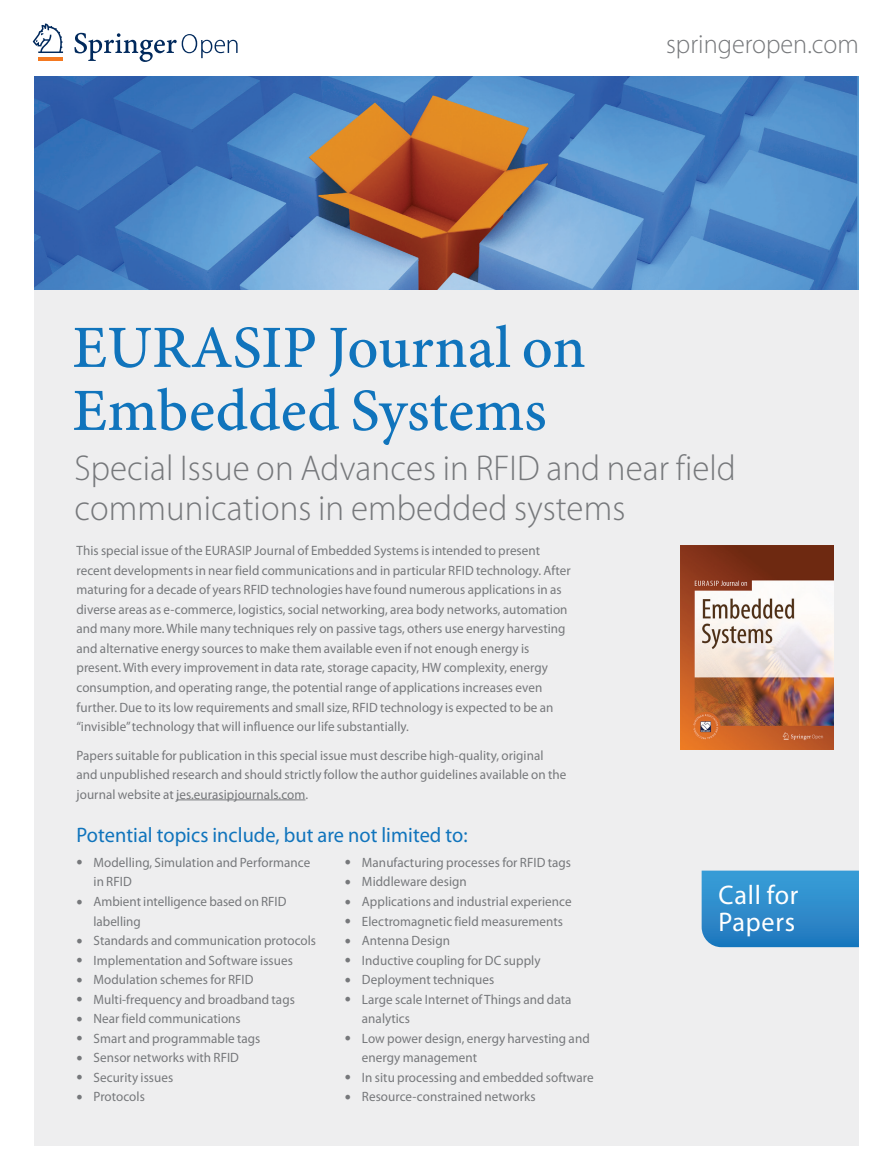
<style>
.page{position:relative;width:893px;height:1174px;background:#fff}
.page>*{position:absolute;margin:0;border:0;box-sizing:border-box;transform-origin:0 0}
.A4_title{font:60px/63px "Minion Pro Medium Capt";color:#1074bc}
.A4_slogan{font:300 36px/39.6px "Myriad Pro";letter-spacing:.005em;color:#76787b}
.A4_url{font:300 27px "Myriad Pro";color:#76787b}
.A4_blurb{font:27px/27px "Myriad Pro";letter-spacing:.03em;color:#fff}
.IN_head_three{font:21px "Myriad Pro";letter-spacing:.005em;color:#1074bc}
.IN_bodytext{font:13.5px/19.5px "Myriad Pro";letter-spacing:.005em;color:#76787b}
.s1{font-size:22.5px}
</style>
<div class="page">
<div style="left:34px;top:82px;width:824px;height:1063px;background:#eeeeef"></div>
<svg style="left:74px;top:33px;width:164px;height:29px"></svg>
<hr style="left:38px;top:58px;width:25px;height:3px;background:#f47921">
<svg style="left:33px;top:23px;width:30px;height:30px"></svg>
<img style="left:680px;top:546px;width:153px;height:203px">
<img style="left:34px;top:77px;width:824px;height:212px">
<svg style="left:702px;top:870px;width:157px;height:77px;background:#2f8ccb"></svg>
<hr style="left:176px;top:799px;width:129px;height:1px;background:#76787b">
<p class="A4_url" style="left:666px;top:29px;width:194px">springeropen.com</p>
<p class="A4_title" style="left:72px;top:319px;width:515px">EURASIP Journal on<br>Embedded Systems</p>
<p class="A4_slogan" style="left:74px;top:449px;width:663px">Special Issue on Advances in RFID and near field communications in embedded systems</p>
<p class="IN_bodytext" style="left:77px;top:541px;width:496px">This special issue of the EURASIP Journal of Embedded Systems is intended to present recent developments in near field communications and in particular RFID technology. After maturing for a decade of years RFID technologies have found numerous applications in as diverse areas as e-commerce, logistics, social networking, area body networks, automation and many more. While many techniques rely on passive tags, others use energy harvesting and alternative energy sources to make them available even if not enough energy is present. With every improvement in data rate, storage capacity, HW complexity, energy consumption, and operating range, the potential range of applications increases even further. Due to its low requirements and small size, RFID technology is expected to be an “invisible” technology that will influence our life substantially.</p>
<p class="IN_bodytext" style="left:77px;top:745px;width:491px">Papers suitable for publication in this special issue must describe high-quality, original and unpublished research and should strictly follow the author guidelines available on the journal website at jes.eurasipjournals.com.</p>
<p class="IN_head_three" style="left:77px;top:822px;width:393px">Potential topics include, but are not limited to:</p>
<p class="IN_bodytext" style="left:94px;top:852px;width:218px;text-indent:-17px"><span class="s1">•</span> Modelling, Simulation and Performance in RFID</p>
<p class="IN_bodytext" style="left:94px;top:891px;width:194px;text-indent:-17px"><span class="s1">•</span> Ambient intelligence based on RFID labelling</p>
<p class="IN_bodytext" style="left:77px;top:930px;width:241px"><span class="s1">•</span> Standards and communication protocols</p>
<p class="IN_bodytext" style="left:77px;top:950px;width:218px"><span class="s1">•</span> Implementation and Software issues</p>
<p class="IN_bodytext" style="left:77px;top:969px;width:178px"><span class="s1">•</span> Modulation schemes for RFID</p>
<p class="IN_bodytext" style="left:77px;top:989px;width:220px"><span class="s1">•</span> Multi-frequency and broadband tags</p>
<p class="IN_bodytext" style="left:77px;top:1008px;width:166px"><span class="s1">•</span> Near field communications</p>
<p class="IN_bodytext" style="left:77px;top:1028px;width:185px"><span class="s1">•</span> Smart and programmable tags</p>
<p class="IN_bodytext" style="left:77px;top:1047px;width:164px"><span class="s1">•</span> Sensor networks with RFID</p>
<p class="IN_bodytext" style="left:77px;top:1067px;width:98px"><span class="s1">•</span> Security issues</p>
<p class="IN_bodytext" style="left:77px;top:1086px;width:70px"><span class="s1">•</span> Protocols</p>
<p class="IN_bodytext" style="left:345px;top:852px;width:228px"><span class="s1">•</span> Manufacturing processes for RFID tags</p>
<p class="IN_bodytext" style="left:345px;top:872px;width:123px"><span class="s1">•</span> Middleware design</p>
<p class="IN_bodytext" style="left:345px;top:891px;width:228px"><span class="s1">•</span> Applications and industrial experience</p>
<p class="IN_bodytext" style="left:345px;top:911px;width:220px"><span class="s1">•</span> Electromagnetic field measurements</p>
<p class="IN_bodytext" style="left:345px;top:930px;width:107px"><span class="s1">•</span> Antenna Design</p>
<p class="IN_bodytext" style="left:345px;top:950px;width:197px"><span class="s1">•</span> Inductive coupling for DC supply</p>
<p class="IN_bodytext" style="left:345px;top:969px;width:151px"><span class="s1">•</span> Deployment techniques</p>
<p class="IN_bodytext" style="left:362px;top:989px;width:211px;text-indent:-17px"><span class="s1">•</span> Large scale Internet of Things and data analytics</p>
<p class="IN_bodytext" style="left:362px;top:1028px;width:229px;text-indent:-17px"><span class="s1">•</span> Low power design, energy harvesting and energy management</p>
<p class="IN_bodytext" style="left:345px;top:1067px;width:250px"><span class="s1">•</span> In situ processing and embedded software</p>
<p class="IN_bodytext" style="left:345px;top:1086px;width:192px"><span class="s1">•</span> Resource-constrained networks</p>
<p class="A4_blurb" style="left:719px;top:880px;width:81px">Call for<br>Papers</p>
</div>
